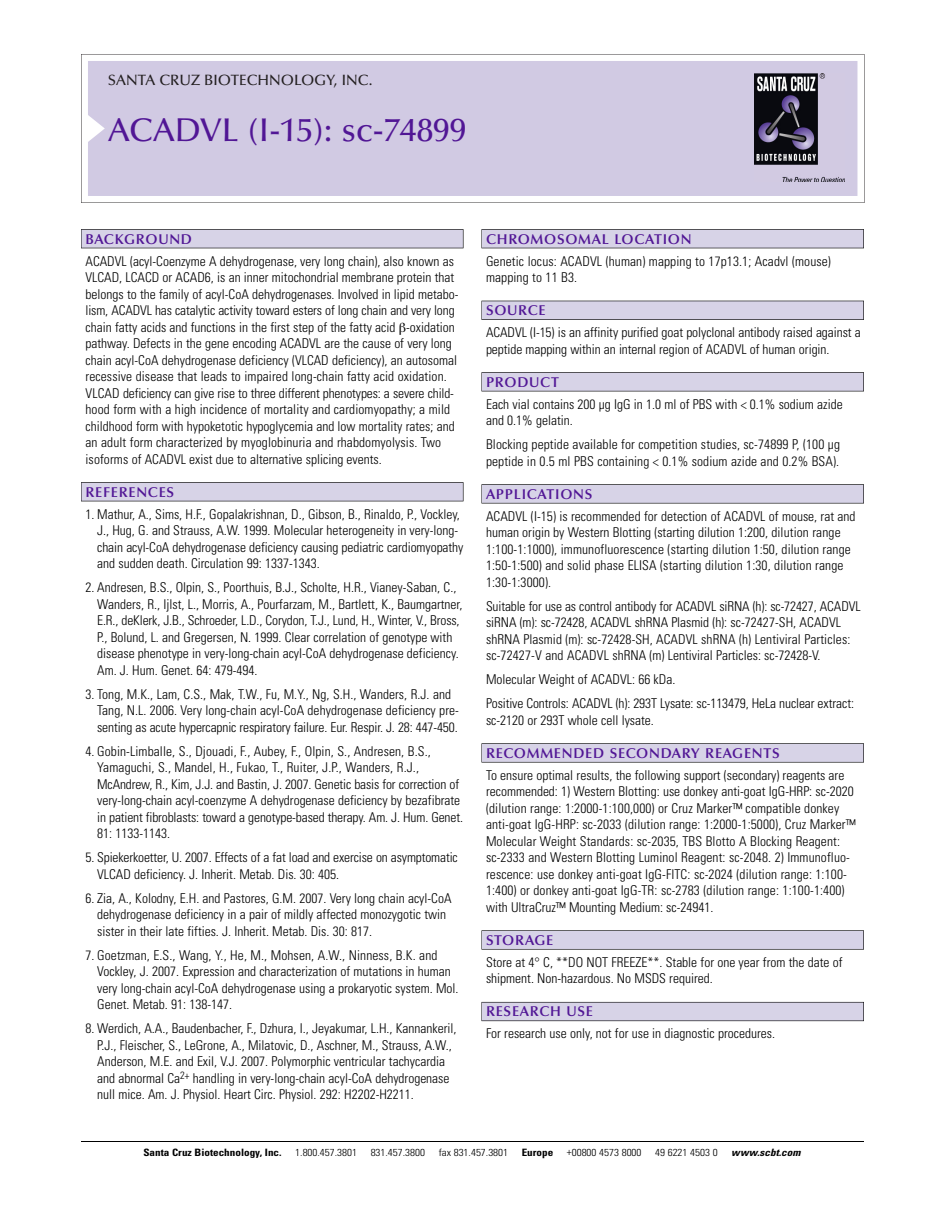
<style>
.page{position:relative;width:945px;height:1215px;background:#fff}
.page>*{position:absolute;margin:0;border:0;box-sizing:border-box;transform-origin:0 0}
.t1{font:500 33px "Optima";color:#511695}
.t2{font:500 15px "Optima";color:#231f20}
.t3{font:600 14.25px "Optima";letter-spacing:.05em;color:#511695}
.t4{font:300 condensed 13.5px/16.5px "Univers";color:#000}
.t5{font:300 condensed 10.2px "Univers";color:#000;scale:1.1 1}
.t6{font:700 condensed 10.2px "Univers";color:#000;scale:1.1 1}
.t7{font:italic 700 condensed 10.2px "Univers";letter-spacing:.005em;color:#000;scale:1.1 1}
</style>
<div class="page">
<svg style="left:81px;top:54px;width:783px;height:149px"></svg>
<div style="left:88px;top:61px;width:769px;height:135px;background:#d1cae3"></div>
<img style="left:755px;top:74px;width:90px;height:108px">
<div style="left:81px;top:229px;width:382px;height:19px;background:#525156"></div>
<div style="left:81px;top:230px;width:382px;height:18px;background:#d7d3e7"></div>
<div style="left:81px;top:482px;width:382px;height:19px;background:#525155"></div>
<div style="left:81px;top:483px;width:382px;height:18px;background:#d7d3e7"></div>
<div style="left:482px;top:229px;width:382px;height:19px;background:#525156"></div>
<div style="left:482px;top:230px;width:381px;height:18px;background:#d7d3e7"></div>
<div style="left:482px;top:301px;width:382px;height:19px;background:#515055"></div>
<div style="left:482px;top:301px;width:381px;height:18px;background:#d7d3e7"></div>
<div style="left:482px;top:372px;width:382px;height:19px;background:#545357"></div>
<div style="left:482px;top:373px;width:381px;height:18px;background:#d7d3e7"></div>
<div style="left:482px;top:484px;width:382px;height:19px;background:#575759"></div>
<div style="left:482px;top:485px;width:381px;height:18px;background:#d7d3e7"></div>
<svg style="left:482px;top:743px;width:382px;height:20px"></svg>
<div style="left:482px;top:744px;width:381px;height:18px;background:#d7d3e7"></div>
<div style="left:482px;top:930px;width:382px;height:20px;background:#626263"></div>
<div style="left:482px;top:931px;width:381px;height:18px;background:#d7d3e7"></div>
<div style="left:482px;top:1002px;width:382px;height:19px;background:#66646d"></div>
<div style="left:482px;top:1003px;width:381px;height:18px;background:#d7d3e7"></div>
<hr style="left:81px;top:1141px;width:783px;height:1px;background:#000">
<p class="t2" style="left:108px;top:74px;width:266px">SANTA CRUZ BIOTECHNOLOGY, INC.</p>
<h1 class="t1" style="left:108px;top:117px;width:360px">ACADVL (I-15): sc-74899</h1>
<p class="t3" style="left:86px;top:233px;width:108px">BACKGROUND</p>
<p class="t4" style="left:86px;top:254px;width:375px">ACADVL (acyl-Coenzyme A dehydrogenase, very long chain), also known as VLCAD, LCACD or ACAD6, is an inner mitochondrial membrane protein that belongs to the family of acyl-CoA dehydrogenases. Involved in lipid metabo&shy;lism, ACADVL has catalytic activity toward esters of long chain and very long chain fatty acids and functions in the first step of the fatty acid -oxidation pathway. Defects in the gene encoding ACADVL are the cause of very long chain acyl-CoA dehydrogenase deficiency (VLCAD deficiency), an autosomal recessive disease that leads to impaired long-chain fatty acid oxidation.<br>VLCAD deficiency can give rise to three different phenotypes: a severe child&shy;hood form with a high incidence of mortality and cardiomyopathy; a mild childhood form with hypoketotic hypoglycemia and low mortality rates; and an adult form characterized by myoglobinuria and rhabdomyolysis. Two isoforms of ACADVL exist due to alternative splicing events.</p>
<p class="t3" style="left:86px;top:486px;width:90px">REFERENCES</p>
<p class="t4" style="left:97px;top:507px;width:368px;text-indent:-12px">1. Mathur, A., Sims, H.F., Gopalakrishnan, D., Gibson, B., Rinaldo, P., Vockley, J., Hug, G. and Strauss, A.W. 1999. Molecular heterogeneity in very-long&shy;chain acyl-CoA dehydrogenase deficiency causing pediatric cardiomyopathy and sudden death. Circulation 99: 1337-1343.</p>
<p class="t4" style="left:97px;top:580px;width:367px;text-indent:-12px">2. Andresen, B.S., Olpin, S., Poorthuis, B.J., Scholte, H.R., Vianey-Saban, C., Wanders, R., Ijlst, L., Morris, A., Pourfarzam, M., Bartlett, K., Baumgartner, E.R., deKlerk, J.B., Schroeder, L.D., Corydon, T.J., Lund, H., Winter, V., Bross, P., Bolund, L. and Gregersen, N. 1999. Clear correlation of genotype with disease phenotype in very-long-chain acyl-CoA dehydrogenase deficiency.<br>Am. J. Hum. Genet. 64: 479-494.</p>
<p class="t4" style="left:97px;top:687px;width:363px;text-indent:-12px">3. Tong, M.K., Lam, C.S., Mak, T.W., Fu, M.Y., Ng, S.H., Wanders, R.J. and<br>Tang, N.L. 2006. Very long-chain acyl-CoA dehydrogenase deficiency pre&shy;senting as acute hypercapnic respiratory failure. Eur. Respir. J. 28: 447-450.</p>
<p class="t4" style="left:97px;top:744px;width:367px;text-indent:-12px">4. Gobin-Limballe, S., Djouadi, F., Aubey, F., Olpin, S., Andresen, B.S., Yamaguchi, S., Mandel, H., Fukao, T., Ruiter, J.P., Wanders, R.J., McAndrew, R., Kim, J.J. and Bastin, J. 2007. Genetic basis for correction of very-long-chain acyl-coenzyme A dehydrogenase deficiency by bezafibrate in patient fibroblasts: toward a genotype-based therapy. Am. J. Hum. Genet.<br>81: 1133-1143.</p>
<p class="t4" style="left:97px;top:850px;width:362px;text-indent:-12px">5. Spiekerkoetter, U. 2007. Effects of a fat load and exercise on asymptomatic<br>VLCAD deficiency. J. Inherit. Metab. Dis. 30: 405.</p>
<p class="t4" style="left:97px;top:891px;width:356px;text-indent:-12px">6. Zia, A., Kolodny, E.H. and Pastores, G.M. 2007. Very long chain acyl-CoA dehydrogenase deficiency in a pair of mildly affected monozygotic twin sister in their late fifties. J. Inherit. Metab. Dis. 30: 817.</p>
<p class="t4" style="left:97px;top:948px;width:363px;text-indent:-12px">7. Goetzman, E.S., Wang, Y., He, M., Mohsen, A.W., Ninness, B.K. and Vockley, J. 2007. Expression and characterization of mutations in human very long-chain acyl-CoA dehydrogenase using a prokaryotic system. Mol.<br>Genet. Metab. 91: 138-147.</p>
<p class="t4" style="left:97px;top:1021px;width:361px;text-indent:-12px">8. Werdich, A.A., Baudenbacher, F., Dzhura, I., Jeyakumar, L.H., Kannankeril, P.J., Fleischer, S., LeGrone, A., Milatovic, D., Aschner, M., Strauss, A.W., Anderson, M.E. and Exil, V.J. 2007. Polymorphic ventricular tachycardia and abnormal Ca<sup>2+</sup> handling in very-long-chain acyl-CoA dehydrogenase null mice. Am. J. Physiol. Heart Circ. Physiol. 292: H2202-H2211.</p>
<p class="t3" style="left:486px;top:233px;width:207px">CHROMOSOMAL LOCATION</p>
<p class="t4" style="left:486px;top:254px;width:346px">Genetic locus: ACADVL (human) mapping to 17p13.1; Acadvl (mouse) mapping to 11 B3.</p>
<p class="t3" style="left:486px;top:305px;width:61px">SOURCE</p>
<p class="t4" style="left:486px;top:325px;width:376px">ACADVL (I-15) is an affinity purified goat polyclonal antibody raised against a peptide mapping within an internal region of ACADVL of human origin.</p>
<p class="t3" style="left:486px;top:376px;width:74px">PRODUCT</p>
<p class="t4" style="left:486px;top:397px;width:358px">Each vial contains 200 µg IgG in 1.0 ml of PBS with &lt; 0.1% sodium azide and 0.1% gelatin.</p>
<p class="t4" style="left:486px;top:437px;width:356px">Blocking peptide available for competition studies, sc-74899 P, (100 µg peptide in 0.5 ml PBS containing &lt; 0.1% sodium azide and 0.2% BSA).</p>
<p class="t3" style="left:486px;top:488px;width:108px">APPLICATIONS</p>
<p class="t4" style="left:486px;top:509px;width:371px">ACADVL (I-15) is recommended for detection of ACADVL of mouse, rat and human origin by Western Blotting (starting dilution 1:200, dilution range 1:100-1:1000), immunofluorescence (starting dilution 1:50, dilution range 1:50-1:500) and solid phase ELISA (starting dilution 1:30, dilution range 1:30-1:3000).</p>
<p class="t4" style="left:486px;top:599px;width:376px">Suitable for use as control antibody for ACADVL siRNA (h): sc-72427, ACADVL siRNA (m): sc-72428, ACADVL shRNA Plasmid (h): sc-72427-SH, ACADVL shRNA Plasmid (m): sc-72428-SH, ACADVL shRNA (h) Lentiviral Particles: sc-72427-V and ACADVL shRNA (m) Lentiviral Particles: sc-72428-V.</p>
<p class="t4" style="left:486px;top:669px;width:370px;line-height:24px">Molecular Weight of ACADVL: 66 kDa.<br>Positive Controls: ACADVL (h): 293T Lysate: sc-113479, HeLa nuclear extract:</p>
<p class="t4" style="left:486px;top:713px;width:169px">sc-2120 or 293T whole cell lysate.</p>
<p class="t3" style="left:486px;top:747px;width:295px">RECOMMENDED SECONDARY REAGENTS</p>
<p class="t4" style="left:486px;top:768px;width:371px">To ensure optimal results, the following support (secondary) reagents are recommended: 1) Western Blotting: use donkey anti-goat IgG-HRP: sc-2020 (dilution range: 1:2000-1:100,000) or Cruz Marker™ compatible donkey anti-goat IgG-HRP: sc-2033 (dilution range: 1:2000-1:5000), Cruz Marker™ Molecular Weight Standards: sc-2035, TBS Blotto A Blocking Reagent: sc-2333 and Western Blotting Luminol Reagent: sc-2048. 2) Immunofluo&shy;rescence: use donkey anti-goat IgG-FITC: sc-2024 (dilution range: 1:100- 1:400) or donkey anti-goat IgG-TR: sc-2783 (dilution range: 1:100-1:400) with UltraCruz™ Mounting Medium: sc-24941.</p>
<p class="t3" style="left:486px;top:934px;width:69px">STORAGE</p>
<p class="t4" style="left:486px;top:955px;width:358px">Store at 4° C, **DO NOT FREEZE**. Stable for one year from the date of shipment. Non-hazardous. No MSDS required.</p>
<p class="t3" style="left:486px;top:1006px;width:109px">RESEARCH USE</p>
<p class="t4" style="left:486px;top:1027px;width:290px">For research use only, not for use in diagnostic procedures.</p>
<p class="t6" style="left:143px;top:1148px;width:127px">Santa Cruz Biotechnology, Inc.</p>
<p class="t5" style="left:295px;top:1148px;width:58px">1.800.457.3801</p>
<p class="t5" style="left:371px;top:1148px;width:51px">831.457.3800</p>
<p class="t5" style="left:439px;top:1148px;width:65px">fax 831.457.3801</p>
<p class="t6" style="left:522px;top:1148px;width:30px">Europe</p>
<p class="t5" style="left:567px;top:1148px;width:69px">+00800 4573 8000</p>
<p class="t5" style="left:655px;top:1148px;width:58px">49 6221 4503 0</p>
<p class="t7" style="left:731px;top:1148px;width:64px">www.scbt.com</p>
</div>
